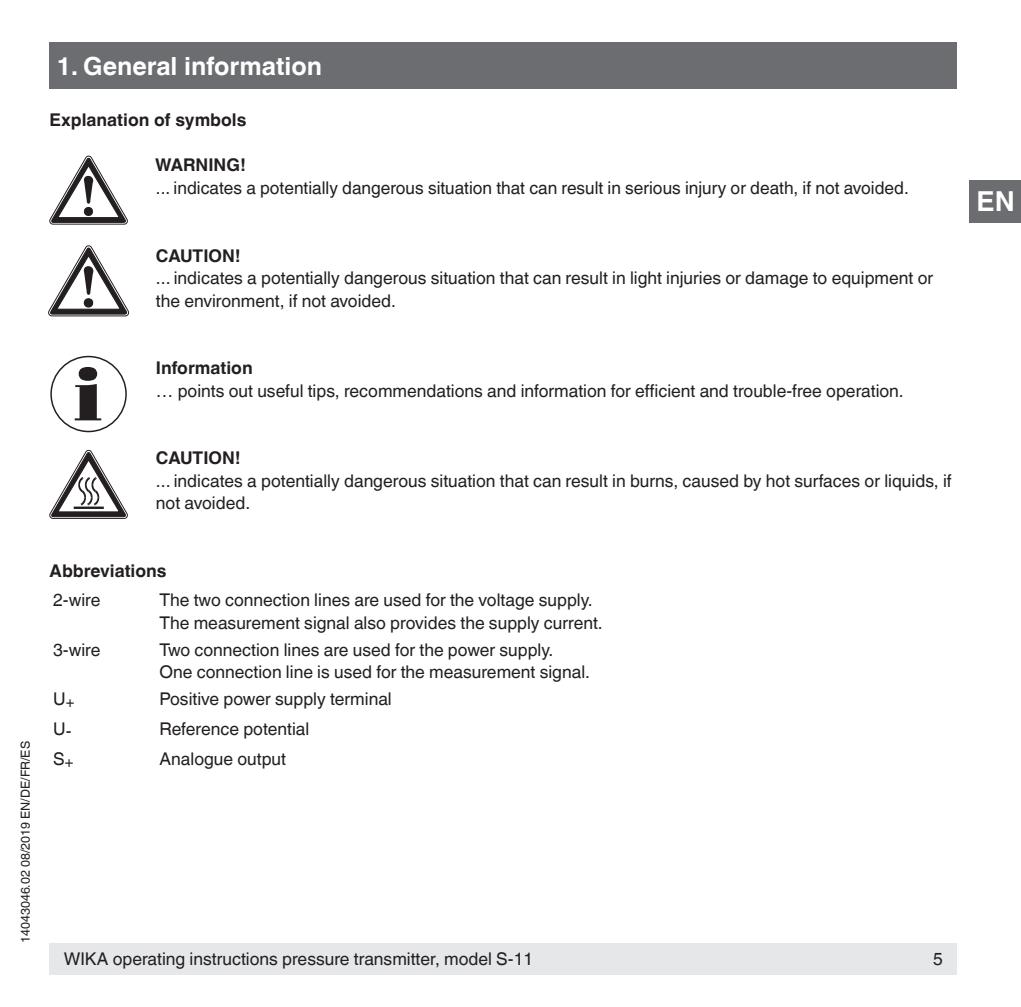
<style>
.page{position:relative;width:1021px;height:1007px;background:#fff}
.page>*{position:absolute;margin:0;border:0;box-sizing:border-box;transform-origin:0 0}
.t1{font:700 27.5px "Helvetica World";color:#fff}
.t2{font:700 25px "Helvetica World";color:#fff}
.t3{font:17.5px/22.5px "Helvetica World";color:#231f20}
.t4{font:700 17.5px "Helvetica World";color:#231f20}
.t5{font:12.5px "Helvetica World";color:#231f20}
</style>
<div class="page">
<div style="left:50px;top:943px;width:907px;height:31px;background:#e6e7e9"></div>
<div style="left:50px;top:43px;width:907px;height:46px;background:#6c6d70"></div>
<div style="left:969px;top:180px;width:51px;height:42px;background:#6c6d70"></div>
<svg style="left:50px;top:156px;width:77px;height:68px"></svg>
<svg style="left:48px;top:245px;width:81px;height:71px"></svg>
<svg style="left:75px;top:367px;width:26px;height:53px"></svg>
<div style="left:50px;top:356px;width:77px;height:76px;border:1px solid #231f20;border-radius:50%"></div>
<svg style="left:50px;top:450px;width:77px;height:68px"></svg>
<h2 class="t2" style="left:57px;top:51px;width:267px">1. General information</h2>
<p class="t4" style="left:50px;top:110px;width:198px">Explanation of symbols</p>
<p class="t4" style="left:155px;top:155px;width:92px">WARNING!</p>
<p class="t3" style="left:156px;top:177px;width:754px">... indicates a potentially dangerous situation that can result in serious injury or death, if not avoided.</p>
<p class="t4" style="left:156px;top:245px;width:86px">CAUTION!</p>
<p class="t3" style="left:156px;top:267px;width:778px">... indicates a potentially dangerous situation that can result in light injuries or damage to equipment or the environment, if not avoided.</p>
<p class="t4" style="left:156px;top:358px;width:98px">Information</p>
<p class="t3" style="left:156px;top:379px;width:749px">… points out useful tips, recommendations and information for efficient and trouble-free operation.</p>
<p class="t4" style="left:156px;top:448px;width:86px">CAUTION!</p>
<p class="t3" style="left:156px;top:469px;width:797px">... indicates a potentially dangerous situation that can result in burns, caused by hot surfaces or liquids, if not avoided.</p>
<p class="t5" style="left:18px;top:943px;width:203px;rotate:-90deg">14043046.02 08/2019 EN/DE/FR/ES</p>
<p class="t4" style="left:50px;top:560px;width:118px">Abbreviations</p>
<p class="t3" style="left:53px;top:589px;width:49px">2-wire</p>
<p class="t3" style="left:159px;top:589px;width:445px">The two connection lines are used for the voltage supply.<br>The measurement signal also provides the supply current.</p>
<p class="t3" style="left:53px;top:638px;width:49px">3-wire</p>
<p class="t3" style="left:159px;top:638px;width:432px">Two connection lines are used for the power supply.<br>One connection line is used for the measurement signal.</p>
<p class="t3" style="left:53px;top:687px;width:23px">U<sub>+</sub></p>
<p class="t3" style="left:159px;top:687px;width:234px">Positive power supply terminal</p>
<p class="t3" style="left:53px;top:718px;width:20px">U-</p>
<p class="t3" style="left:159px;top:717px;width:151px">Reference potential</p>
<p class="t3" style="left:53px;top:747px;width:22px">S<sub>+</sub></p>
<p class="t3" style="left:159px;top:747px;width:128px">Analogue output</p>
<p class="t3" style="left:64px;top:947px;width:471px">WIKA operating instructions pressure transmitter, model S-11</p>
<p class="t3" style="left:933px;top:947px;width:11px">5</p>
<h1 class="t1" style="left:976px;top:185px;width:40px">EN</h1>
</div>
